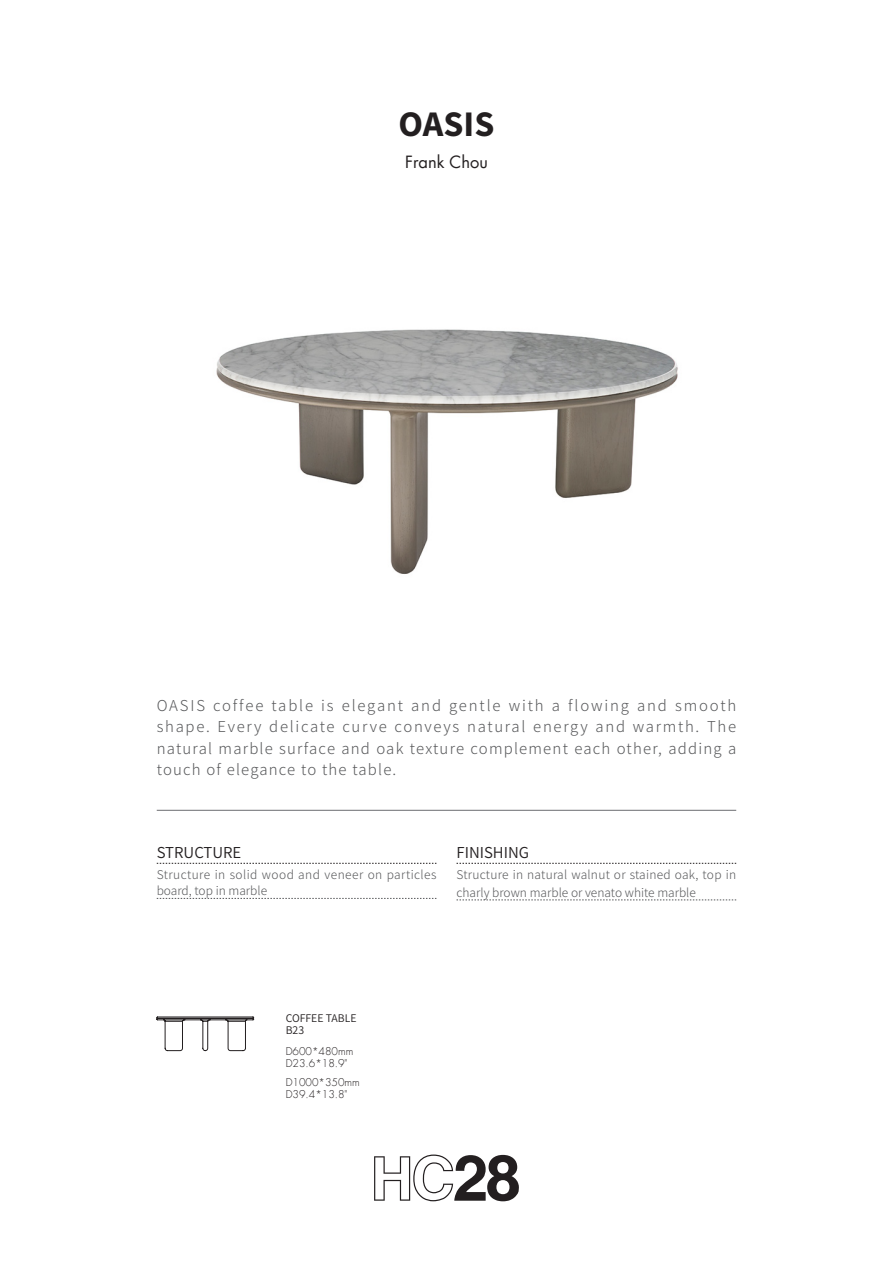
<style>
.page{position:relative;width:893px;height:1263px;background:#fff}
.page>*{position:absolute;margin:0;border:0;box-sizing:border-box;transform-origin:0 0}
.中英文产品名称{font:700 36px "Source Sans Pro";color:#231f20}
.设计师名字{font:16.5px "Futura LT";color:#231f20}
.家具说明{font:300 15px/21.6px "Source Han Sans CN";letter-spacing:.08em;color:#57585a;text-align:justify}
.t1{font:15px "Source Han Sans CN";color:#231f20}
.段落样式1{font:300 12px/18px "Source Han Sans CN";color:#57585a}
.段落样式1-2{font:300 12px/16.5px "Source Han Sans CN";letter-spacing:.02em;color:#57585a}
.产品尺寸规格{font:300 10.5px "Futura LT";color:#231f20}
.产品品类_编号{font:10.5px "Source Han Sans CN";color:#231f20}
</style>
<div class="page">
<svg style="left:374px;top:1154px;width:145px;height:47px"></svg>
<img style="left:216px;top:329px;width:462px;height:245px">
<svg style="left:157px;top:863px;width:279px;height:1px"></svg>
<svg style="left:157px;top:898px;width:279px;height:1px"></svg>
<svg style="left:457px;top:863px;width:279px;height:1px"></svg>
<svg style="left:457px;top:900px;width:279px;height:1px"></svg>
<hr style="left:157px;top:810px;width:579px;height:1px;background:#6c6d70">
<svg style="left:156px;top:1016px;width:98px;height:35px"></svg>
<p class="中英文产品名称" style="left:399px;top:101px;width:97px">OASIS</p>
<p class="设计师名字" style="left:405px;top:151px;width:84px">Frank Chou</p>
<p class="家具说明" style="left:157px;top:695px;width:581px">OASIS coffee table is elegant and gentle with a flowing and smooth shape. Every delicate curve conveys natural energy and warmth. The natural marble surface and oak texture complement each other, adding a touch of elegance to the table.</p>
<p class="t1" style="left:157px;top:844px;width:86px">STRUCTURE</p>
<p class="段落样式1-2" style="left:157px;top:866px;width:281px">Structure in solid wood and veneer on particles board, top in marble</p>
<p class="t1" style="left:457px;top:844px;width:74px">FINISHING</p>
<p class="段落样式1" style="left:457px;top:865px;width:281px">Structure in natural walnut or stained oak, top in charly brown marble or venato white marble</p>
<p class="产品品类_编号" style="left:286px;top:1012px;width:72px">COFFEE TABLE</p>
<p class="产品品类_编号" style="left:286px;top:1024px;width:20px">B23</p>
<p class="产品尺寸规格" style="left:286px;top:1044px;width:69px">D600*480mm</p>
<p class="产品尺寸规格" style="left:286px;top:1057px;width:63px">D23.6*18.9"</p>
<p class="产品尺寸规格" style="left:286px;top:1076px;width:76px">D1000*350mm</p>
<p class="产品尺寸规格" style="left:286px;top:1088px;width:63px">D39.4*13.8"</p>
</div>
